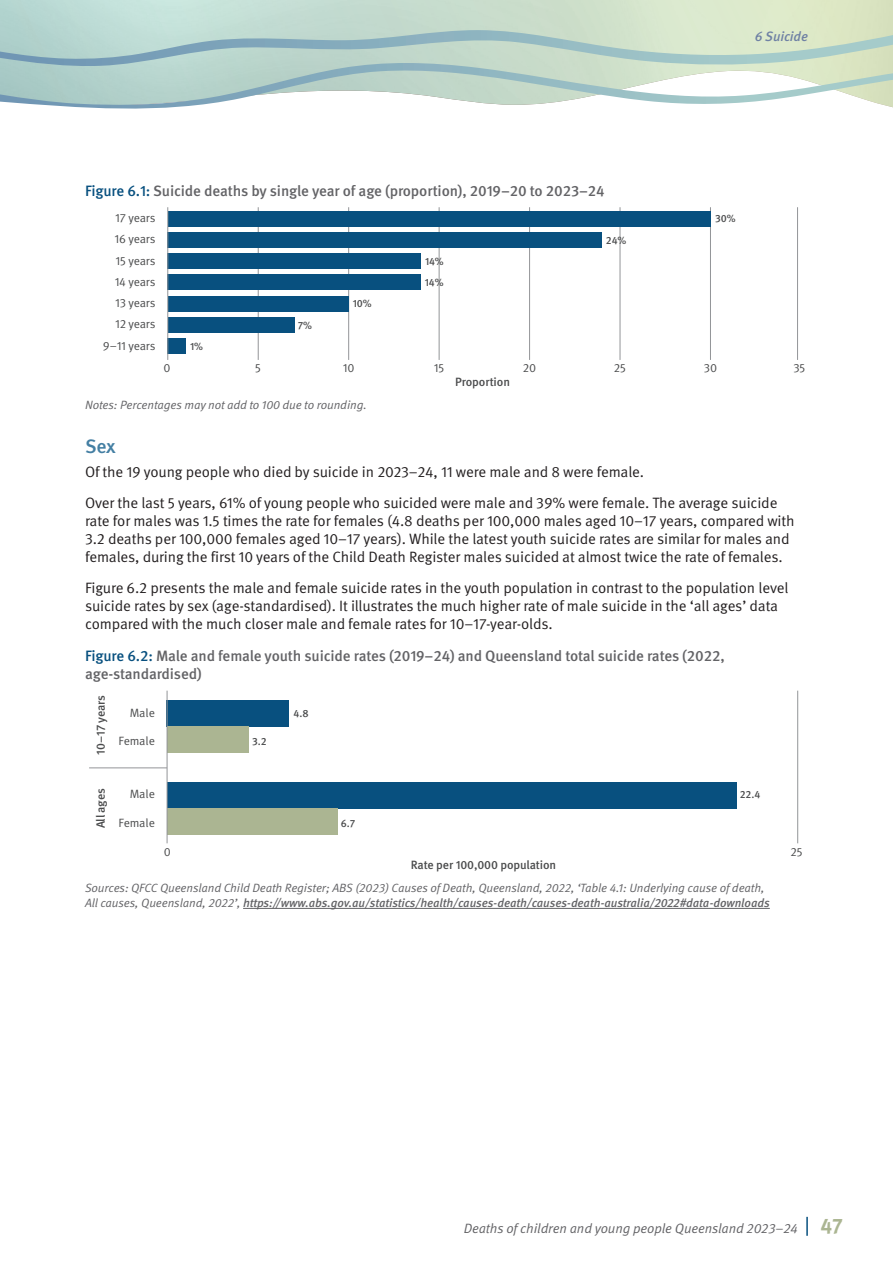
<style>
.page{position:relative;width:893px;height:1263px;background:#fff}
.page>*{position:absolute;margin:0;border:0;box-sizing:border-box;transform-origin:0 0}
.Heading_3{font:500 19.5px "Meta Pro";color:#447fa3}
.Body{font:15px/18px "Meta Pro Norm";letter-spacing:-.01em;color:#231f20}
.Figure_Headings{font:500 15px/18px "Meta Pro";letter-spacing:-.01em;color:#636366}
.t1{font:13.5px "Meta Pro Norm Ita";letter-spacing:-.01em;color:#636366}
.t2{font:italic 500 13.5px "Meta Pro";letter-spacing:-.01em;color:#6f81a4}
.Table_Footnote{font:12px/14.2px "Meta Pro Norm Ita";letter-spacing:-.01em;color:#636366}
.t3{font:12px "Meta Pro Norm";letter-spacing:-.01em;color:#4b4c4d}
.t4{font:500 12px "Meta Pro";letter-spacing:-.01em;color:#4b4c4d}
.t5{font:500 10.5px/21.3px "Meta Pro";letter-spacing:-.01em;color:#4b4c4d}
.s1{color:#08507f}
.s2{font-family:"Meta Pro";font-weight:500;font-style:italic}
.s3{font-family:"Meta Pro";font-weight:700;font-size:21px;color:#abb592}
</style>
<div class="page">
<svg style="left:0;top:30px;width:893px;height:33px"></svg>
<svg style="left:0;top:63px;width:893px;height:46px"></svg>
<hr style="left:258px;top:207px;width:1px;height:153px;background:#939598">
<hr style="left:348px;top:207px;width:1px;height:153px;background:#939598">
<hr style="left:439px;top:207px;width:1px;height:153px;background:#939598">
<hr style="left:529px;top:207px;width:1px;height:153px;background:#939598">
<hr style="left:620px;top:207px;width:1px;height:153px;background:#939598">
<hr style="left:710px;top:207px;width:1px;height:153px;background:#939598">
<hr style="left:797px;top:207px;width:1px;height:153px;background:#939598">
<div style="left:168px;top:211px;width:542px;height:15px;background:#08507f"></div>
<div style="left:168px;top:232px;width:434px;height:16px;background:#08507f"></div>
<div style="left:168px;top:254px;width:253px;height:15px;background:#08507f"></div>
<div style="left:168px;top:275px;width:253px;height:15px;background:#08507f"></div>
<div style="left:168px;top:296px;width:181px;height:15px;background:#08507f"></div>
<div style="left:168px;top:317px;width:126px;height:16px;background:#08507f"></div>
<div style="left:168px;top:338px;width:18px;height:16px;background:#08507f"></div>
<hr style="left:167px;top:207px;width:1px;height:153px;background:#939598">
<hr style="left:797px;top:691px;width:1px;height:152px;background:#939598">
<hr style="left:89px;top:767px;width:78px;height:1px;background:#939598">
<div style="left:167px;top:700px;width:122px;height:26px;background:#08507f"></div>
<div style="left:167px;top:726px;width:81px;height:27px;background:#abb592"></div>
<div style="left:167px;top:782px;width:569px;height:26px;background:#08507f"></div>
<div style="left:167px;top:808px;width:170px;height:27px;background:#abb592"></div>
<hr style="left:167px;top:691px;width:1px;height:152px;background:#939598">
<hr style="left:243px;top:908px;width:527px;height:1px;background:#636366">
<svg style="left:806px;top:1217px;width:2px;height:19px"></svg>
<p class="Figure_Headings" style="left:85px;top:180px;width:521px"><span class="s1">Figure 6.1:</span> Suicide deaths by single year of age (proportion), 2019–20 to 2023–24</p>
<p class="t3" style="left:115px;top:209px;width:42px">17 years</p>
<p class="t3" style="left:115px;top:230px;width:42px">16 years</p>
<p class="t5" style="left:606px;top:229px;width:22px">24%</p>
<p class="t3" style="left:115px;top:251px;width:42px">15 years</p>
<p class="t3" style="left:115px;top:273px;width:42px">14 years</p>
<p class="t5" style="left:425px;top:250px;width:21px">14%<br>14%</p>
<p class="t3" style="left:115px;top:294px;width:42px">13 years</p>
<p class="t5" style="left:353px;top:292px;width:20px">10%</p>
<p class="t3" style="left:115px;top:315px;width:42px">12 years</p>
<p class="t5" style="left:298px;top:314px;width:16px">7%</p>
<p class="t3" style="left:103px;top:336px;width:54px">9–11 years</p>
<p class="t5" style="left:190px;top:335px;width:14px">1%</p>
<p class="t2" style="left:755px;top:26px;width:55px">6 Suicide</p>
<p class="t5" style="left:715px;top:207px;width:22px">30%</p>
<p class="t3" style="left:164px;top:359px;width:9px">0</p>
<p class="t3" style="left:255px;top:359px;width:7px">5</p>
<p class="t3" style="left:343px;top:359px;width:13px">10</p>
<p class="t3" style="left:434px;top:359px;width:12px">15</p>
<p class="t3" style="left:523px;top:359px;width:15px">20</p>
<p class="t3" style="left:614px;top:359px;width:14px">25</p>
<p class="t3" style="left:704px;top:359px;width:15px">30</p>
<p class="t3" style="left:793px;top:359px;width:14px">35</p>
<p class="t4" style="left:455px;top:372px;width:56px">Proportion</p>
<p class="Table_Footnote" style="left:85px;top:397px;width:283px">Notes: Percentages may not add to 100 due to rounding.</p>
<h3 class="Heading_3" style="left:85px;top:431px;width:32px">Sex</h3>
<p class="Body" style="left:85px;top:462px;width:561px">Of the 19 young people who died by suicide in 2023–24, 11 were male and 8 were female.</p>
<p class="Body" style="left:85px;top:493px;width:711px">Over the last 5 years, 61% of young people who suicided were male and 39% were female. The average suicide rate for males was 1.5 times the rate for females (4.8 deaths per 100,000 males aged 10–17 years, compared with 3.2 deaths per 100,000 females aged 10–17 years). While the latest youth suicide rates are similar for males and females, during the first 10 years of the Child Death Register males suicided at almost twice the rate of females.</p>
<p class="Body" style="left:85px;top:577px;width:705px">Figure 6.2 presents the male and female suicide rates in the youth population in contrast to the population level suicide rates by sex (age-standardised). It illustrates the much higher rate of male suicide in the ‘all ages’ data compared with the much closer male and female rates for 10–17-year-olds.</p>
<p class="Figure_Headings" style="left:85px;top:646px;width:641px"><span class="s1">Figure 6.2:</span> Male and female youth suicide rates (2019–24) and Queensland total suicide rates (2022, age-standardised)</p>
<p class="t4" style="left:91px;top:755px;width:61px;rotate:-90deg">10–17 years</p>
<p class="t3" style="left:130px;top:703px;width:27px">Male</p>
<p class="t3" style="left:119px;top:731px;width:38px">Female</p>
<p class="t5" style="left:252px;top:730px;width:16px">3.2</p>
<p class="t5" style="left:294px;top:702px;width:17px">4.8</p>
<p class="t4" style="left:91px;top:828px;width:42px;rotate:-90deg">All ages</p>
<p class="t3" style="left:130px;top:785px;width:27px">Male</p>
<p class="t3" style="left:119px;top:813px;width:38px">Female</p>
<p class="t5" style="left:341px;top:812px;width:16px">6.7</p>
<p class="t5" style="left:740px;top:783px;width:22px">22.4</p>
<p class="t3" style="left:164px;top:842px;width:9px">0</p>
<p class="t3" style="left:790px;top:842px;width:14px">25</p>
<p class="t4" style="left:411px;top:856px;width:147px">Rate per 100,000 population</p>
<p class="Table_Footnote" style="left:85px;top:880px;width:686px">Sources: QFCC Queensland Child Death Register; ABS (2023) Causes of Death, Queensland, 2022, ‘Table 4.1: Underlying cause of death,<br>All causes, Queensland, 2022’, <span class="s2">https://www.abs.gov.au/statistics/health/causes-death/causes-death-australia/2022#data-downloads</span></p>
<p class="t1" style="left:464px;top:1218px;width:380px">Deaths of children and young people Queensland 2023–24 <span class="s3">47</span></p>
</div>
